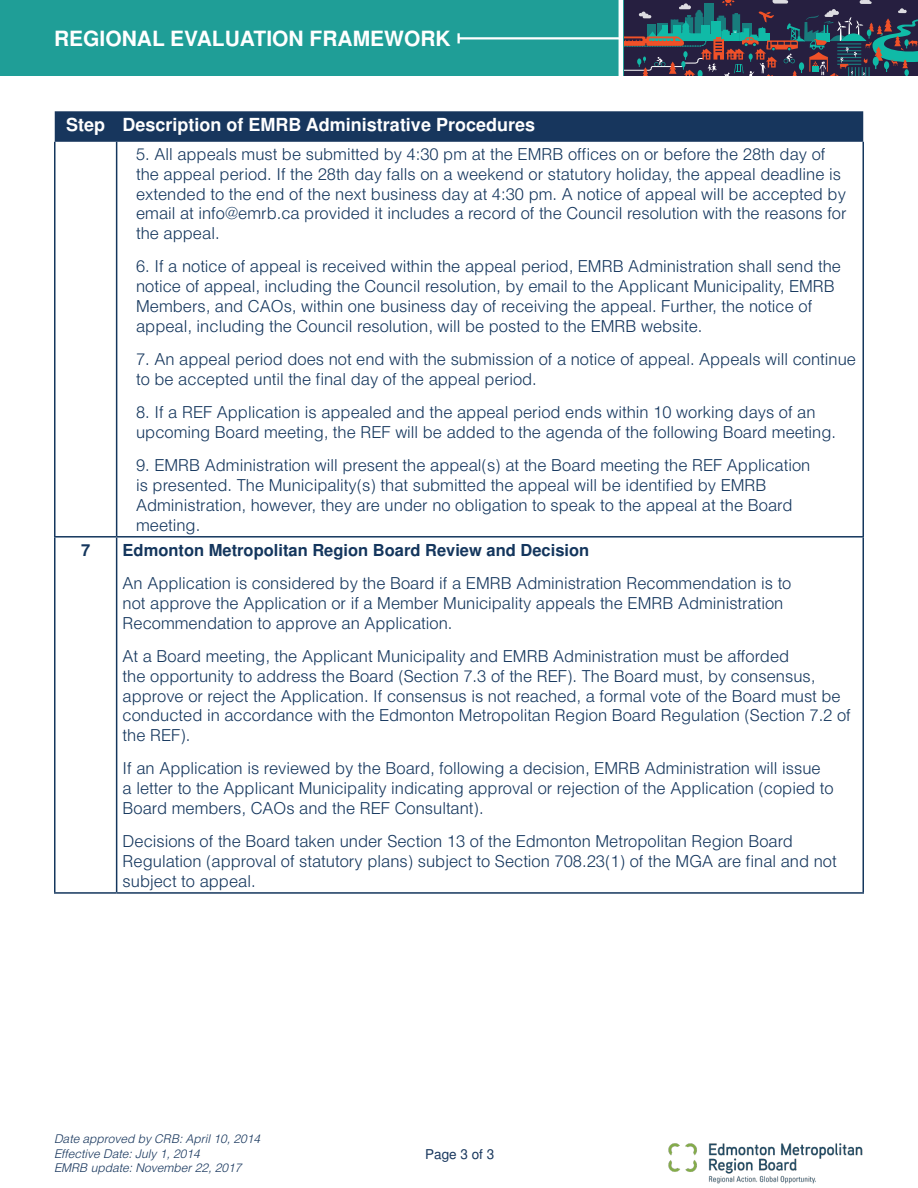
<style>
.page{position:relative;width:918px;height:1188px;background:#fff}
.page>*{position:absolute;margin:0;border:0;box-sizing:border-box;transform-origin:0 0}
.t1{font:700 21px "Helvetica";color:#fff}
.t2{font:700 18px "Helvetica";color:#fff}
.t3{font:300 16.5px/19.8px "Helvetica";color:#14365d}
.t4{font:700 16.5px "Helvetica";color:#14365d}
.t5{font:13.5px "Helvetica";color:#17365d}
.t6{font:italic 300 12px/14.4px "Helvetica";color:#17365d}
.t7{font:700 2.55px "Roboto";color:#fff}
</style>
<div class="page">
<svg style="left:623px;top:0;width:295px;height:76px;background:#384555"></svg>
<div style="left:0;top:0;width:623px;height:76px;background:#1f9e97"></div>
<hr style="left:619px;top:0;width:4px;height:98px;background:#fff">
<hr style="left:459px;top:37px;width:163px;height:3px;background:#fff">
<svg style="left:458px;top:33px;width:2px;height:10px"></svg>
<img style="left:668px;top:1143px;width:195px;height:40px">
<div style="left:55px;top:111px;width:808px;height:31px;background:#17365d"></div>
<hr style="left:54px;top:142px;width:2px;height:394px;background:#14365d">
<hr style="left:116px;top:142px;width:1px;height:394px;background:#14365d">
<hr style="left:862px;top:142px;width:2px;height:394px;background:#14365d">
<hr style="left:54px;top:536px;width:63px;height:2px;background:#14365d">
<hr style="left:54px;top:538px;width:2px;height:354px;background:#14365d">
<hr style="left:54px;top:892px;width:63px;height:2px;background:#14365d">
<hr style="left:117px;top:536px;width:747px;height:2px;background:#14365d">
<hr style="left:116px;top:538px;width:1px;height:354px;background:#14365d">
<hr style="left:862px;top:538px;width:2px;height:354px;background:#14365d">
<hr style="left:117px;top:892px;width:747px;height:2px;background:#14365d">
<p class="t1" style="left:54px;top:26px;width:398px">REGIONAL EVALUATION FRAMEWORK</p>
<p class="t7" style="left:734px;top:30px;width:3px">H</p>
<p class="t2" style="left:66px;top:114px;width:41px">Step</p>
<p class="t2" style="left:123px;top:114px;width:414px">Description of EMRB Administrative Procedures</p>
<p class="t3" style="left:136px;top:144px;width:712px">5. All appeals must be submitted by 4:30 pm at the EMRB offices on or before the 28th day of the appeal period. If the 28th day falls on a weekend or statutory holiday, the appeal deadline is extended to the end of the next business day at 4:30 pm. A notice of appeal will be accepted by email at info@emrb.ca provided it includes a record of the Council resolution with the reasons for the appeal.</p>
<p class="t3" style="left:136px;top:256px;width:706px">6. If a notice of appeal is received within the appeal period, EMRB Administration shall send the notice of appeal, including the Council resolution, by email to the Applicant Municipality, EMRB Members, and CAOs, within one business day of receiving the appeal. Further, the notice of appeal, including the Council resolution, will be posted to the EMRB website.</p>
<p class="t3" style="left:136px;top:349px;width:721px">7. An appeal period does not end with the submission of a notice of appeal. Appeals will continue to be accepted until the final day of the appeal period.</p>
<p class="t3" style="left:136px;top:402px;width:701px">8. If a REF Application is appealed and the appeal period ends within 10 working days of an upcoming Board meeting, the REF will be added to the agenda of the following Board meeting.</p>
<p class="t3" style="left:136px;top:455px;width:676px">9. EMRB Administration will present the appeal(s) at the Board meeting the REF Application is presented. The Municipality(s) that submitted the appeal will be identified by EMRB Administration, however, they are under no obligation to speak to the appeal at the Board meeting.</p>
<p class="t4" style="left:81px;top:540px;width:11px">7</p>
<p class="t4" style="left:123px;top:540px;width:468px">Edmonton Metropolitan Region Board Review and Decision</p>
<p class="t3" style="left:123px;top:573px;width:670px">An Application is considered by the Board if a EMRB Administration Recommendation is to not approve the Application or if a Member Municipality appeals the EMRB Administration<br>Recommendation to approve an Application.</p>
<p class="t3" style="left:123px;top:646px;width:730px">At a Board meeting, the Applicant Municipality and EMRB Administration must be afforded<br>the opportunity to address the Board (Section 7.3 of the REF). The Board must, by consensus, approve or reject the Application. If consensus is not reached, a formal vote of the Board must be conducted in accordance with the Edmonton Metropolitan Region Board Regulation (Section 7.2 of the REF).</p>
<p class="t3" style="left:123px;top:758px;width:712px">If an Application is reviewed by the Board, following a decision, EMRB Administration will issue a letter to the Applicant Municipality indicating approval or rejection of the Application (copied to<br>Board members, CAOs and the REF Consultant).</p>
<p class="t3" style="left:123px;top:831px;width:716px">Decisions of the Board taken under Section 13 of the Edmonton Metropolitan Region Board<br>Regulation (approval of statutory plans) subject to Section 708.23(1) of the MGA are final and not subject to appeal.</p>
<p class="t6" style="left:54px;top:1132px;width:208px">Date approved by CRB: April 10, 2014<br>Effective Date: July 1, 2014<br>EMRB update: November 22, 2017</p>
<p class="t5" style="left:425px;top:1146px;width:71px">Page 3 of 3</p>
</div>
